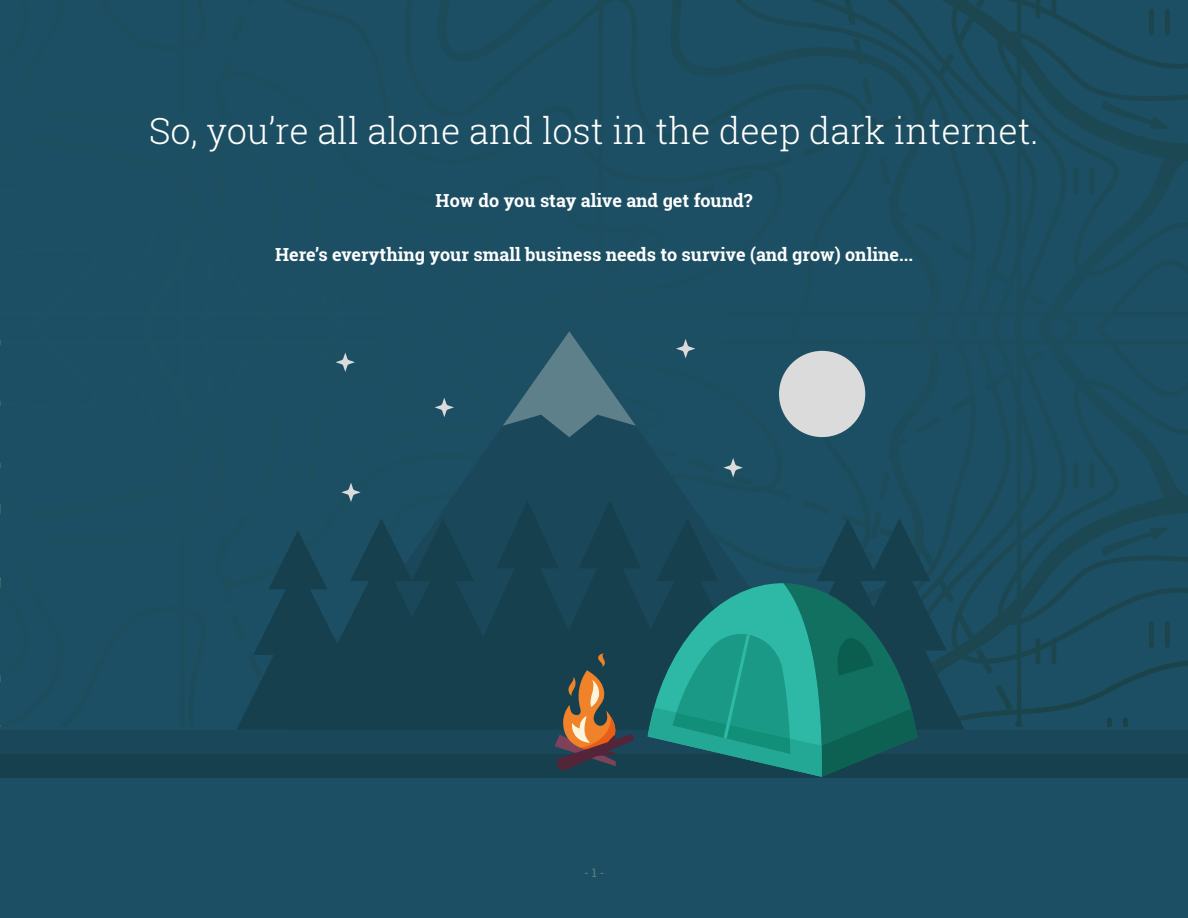
<style>
.page{position:relative;width:1188px;height:918px;background:#1c4f63}
.page>*{position:absolute;margin:0;border:0;box-sizing:border-box;transform-origin:0 0}
.t1{font:300 36px "Roboto Slab";color:#fff}
.t2{font:700 18px "Roboto Slab";color:#fff}
.t3{font:12px "Roboto Slab";color:#5e808a}
</style>
<div class="page">
<img style="left:865px;top:328px;width:54px;height:190px">
<img style="left:0;top:578px;width:1170px;height:149px">
<svg style="left:503px;top:331px;width:133px;height:106px"></svg>
<svg style="left:236px;top:500px;width:412px;height:230px;fill:#17404f"></svg>
<div style="left:779px;top:351px;width:86px;height:86px;background:#dbdbdb;border-radius:50%"></div>
<svg style="left:676px;top:339px;width:19px;height:19px"></svg>
<svg style="left:723px;top:458px;width:20px;height:19px"></svg>
<svg style="left:435px;top:398px;width:19px;height:19px"></svg>
<svg style="left:336px;top:352px;width:19px;height:20px"></svg>
<svg style="left:341px;top:483px;width:20px;height:19px"></svg>
<div style="left:0;top:754px;width:1188px;height:24px;background:#17404f"></div>
<div style="left:0;top:730px;width:1188px;height:24px;background:#1a4759"></div>
<svg style="left:648px;top:518px;width:317px;height:259px"></svg>
<svg style="left:555px;top:653px;width:79px;height:117px;background:#57514a"></svg>
<h1 class="t1" style="left:149px;top:106px;width:891px">So, you’re all alone and lost in the deep dark internet.</h1>
<p class="t2" style="left:436px;top:188px;width:318px">How do you stay alive and get found?</p>
<p class="t2" style="left:275px;top:242px;width:639px">Here’s everything your small business needs to survive (and grow) online...</p>
<p class="t3" style="left:584px;top:865px;width:22px">- 1 -</p>
</div>
